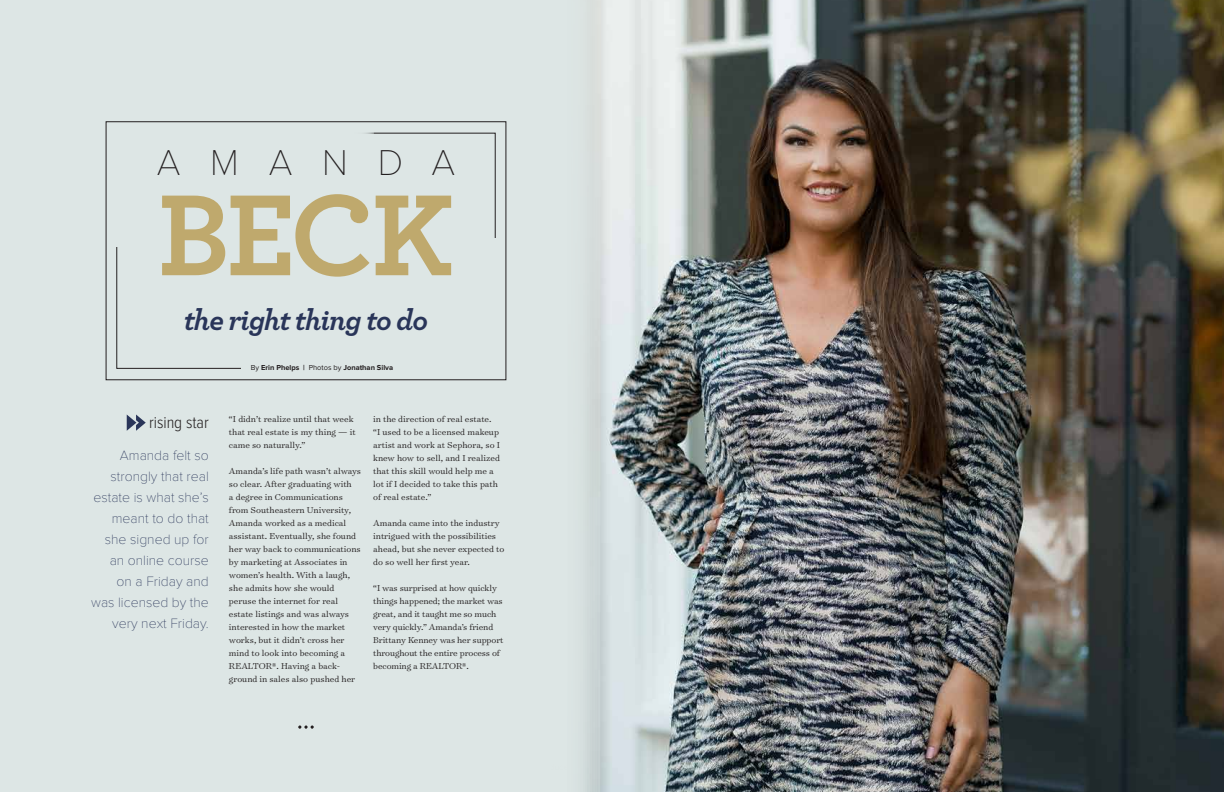
<style>
.page{position:relative;width:1224px;height:792px;background:#fff}
.page>*{position:absolute;margin:0;border:0;box-sizing:border-box;transform-origin:0 0}
.t1{font:700 121px "Archer Pro";color:#bfa96d}
.t2{font:100 37.3px "Proxima Nova T";letter-spacing:.8em;color:#231f20}
.t3{font:italic 700 30px "Archer Pro";letter-spacing:-.03em;color:#293559}
.t4{font:100 14px/21px "Proxima Nova T";color:#293559;text-align:right}
.t5{font:300 9.8px/13px "Surveyor Text";color:#231f20}
.t6{font:700 7.5px "Proxima Nova";color:#231f20}
.s1{font-weight:400}
.s2{font-family:"Proxima Nova Cond";font-size:17px}
</style>
<div class="page">
<img style="left:599px;top:0;width:625px;height:792px">
<div style="left:0;top:0;width:599px;height:792px;background:#dde6e5"></div>
<svg style="left:127px;top:415px;width:19px;height:16px"></svg>
<div style="left:106px;top:121px;width:400px;height:259px;border:1px solid #231f20"></div>
<svg style="left:298px;top:725px;width:16px;height:4px"></svg>
<h2 class="t2" style="left:157px;top:141px;width:300px">AMANDA</h2>
<h1 class="t1" style="left:158px;top:139px;width:297px">BECK</h1>
<h3 class="t3" style="left:184px;top:297px;width:246px">the right thing to do</h3>
<p class="t6" style="left:251px;top:365px;width:144px"><span class="s1">By</span> Erin Phelps | <span class="s1">Photos by</span> Jonathan Silva</p>
<p class="t5" style="left:229px;top:412px;width:128px;text-indent:-80px"><span class="s2">rising star</span> “I didn’t realize until that week that real estate is my thing — it came so naturally.”</p>
<p class="t5" style="left:229px;top:464px;width:134px">Amanda’s life path wasn’t always so clear. After graduating with<br>a degree in Communications from Southeastern University,<br>Amanda worked as a medical assistant. Eventually, she found her way back to communications by marketing at Associates in women’s health. With a laugh, she admits how she would peruse the internet for real estate listings and was always interested in how the market works, but it didn’t cross her mind to look into becoming a<br>REALTOR®. Having a back&shy;ground in sales also pushed her</p>
<h3 class="t4" style="left:91px;top:445px;width:119px">Amanda felt so strongly that real estate is what she’s meant to do that she signed up for an online course on a Friday and was licensed by the very next Friday.</h3>
<p class="t5" style="left:373px;top:412px;width:128px">in the direction of real estate. “I used to be a licensed makeup artist and work at Sephora, so I knew how to sell, and I realized that this skill would help me a lot if I decided to take this path of real estate.”</p>
<p class="t5" style="left:373px;top:516px;width:133px">Amanda came into the industry intrigued with the possibilities ahead, but she never expected to do so well her first year.</p>
<p class="t5" style="left:373px;top:581px;width:132px">“I was surprised at how quickly things happened; the market was great, and it taught me so much very quickly.” Amanda’s friend<br>Brittany Kenney was her support throughout the entire process of becoming a REALTOR®.</p>
</div>
